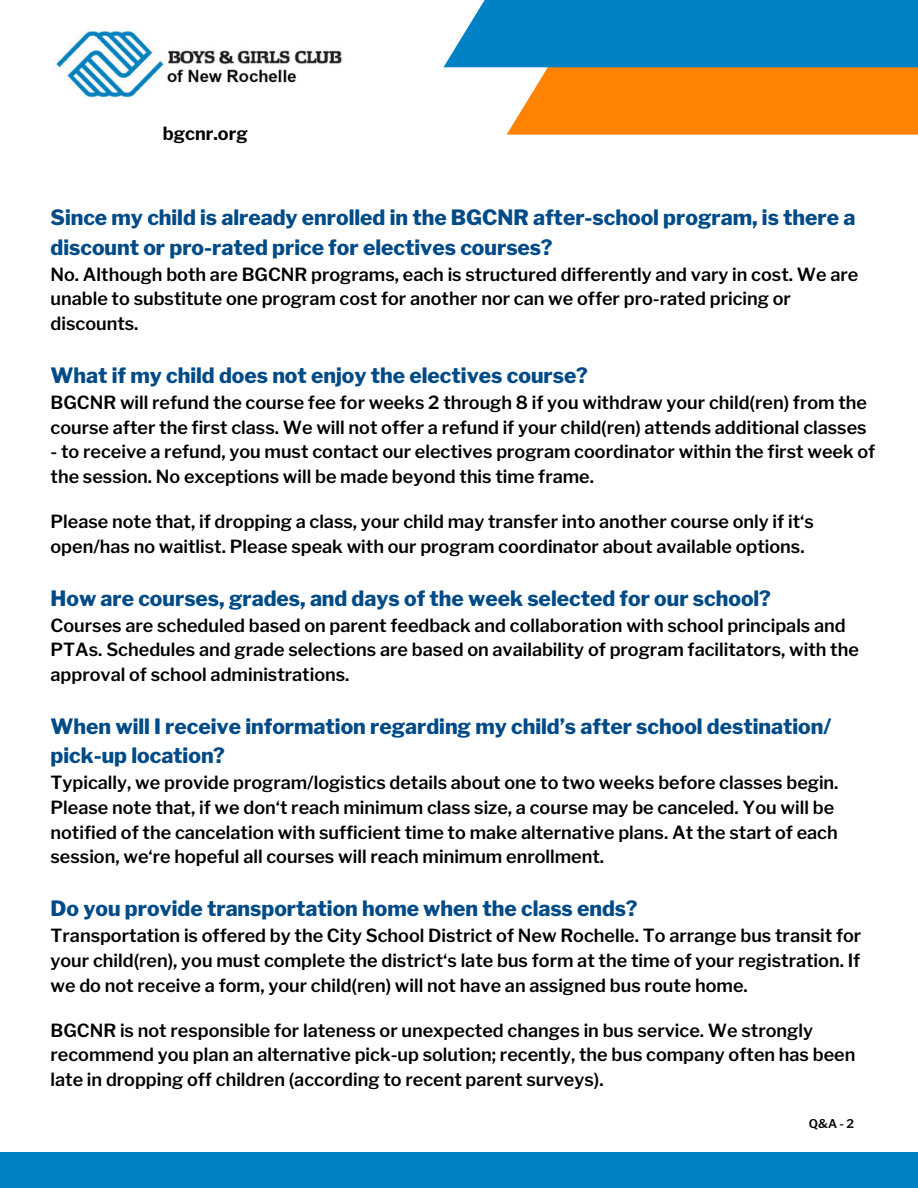
<style>
.page{position:relative;width:918px;height:1188px;background:#fff}
.page>*{position:absolute;margin:0;border:0;box-sizing:border-box;transform-origin:0 0}
.t1{font:800 21px/29.2px "Libre Franklin";color:#004b87}
.t2{font:600 18px/24.8px "Libre Franklin";color:#000}
.t3{font:700 18px "Libre Franklin";color:#000}
.t4{font:600 12px "Libre Franklin";color:#000}
</style>
<div class="page">
<div style="left:0;top:1152px;width:918px;height:36px;background:#0081c6"></div>
<img style="left:56px;top:30px;width:286px;height:68px">
<div style="left:507px;top:67px;width:411px;height:67px;background:#ff8200"></div>
<div style="left:443px;top:0;width:475px;height:67px;background:#0081c6"></div>
<h1 class="t3" style="left:163px;top:123px;width:87px">bgcnr.org</h1>
<p class="t1" style="left:51px;top:203px;width:806px">Since my child is already enrolled in the BGCNR after-school program, is there a discount or pro-rated price for electives courses?</p>
<p class="t2" style="left:51px;top:262px;width:809px">No. Although both are BGCNR programs, each is structured differently and vary in cost. We are unable to substitute one program cost for another nor can we offer pro-rated pricing or discounts.</p>
<p class="t1" style="left:51px;top:361px;width:539px">What if my child does not enjoy the electives course?</p>
<p class="t2" style="left:51px;top:390px;width:818px">BGCNR will refund the course fee for weeks 2 through 8 if you withdraw your child(ren) from the course after the first class. We will not offer a refund if your child(ren) attends additional classes</p>
<p class="t2" style="left:51px;top:439px;width:826px">- to receive a refund, you must contact our electives program coordinator within the first week of the session. No exceptions will be made beyond this time frame.</p>
<p class="t2" style="left:51px;top:509px;width:765px">Please note that, if dropping a class, your child may transfer into another course only if it‘s open/has no waitlist. Please speak with our program coordinator about available options.</p>
<p class="t1" style="left:51px;top:583px;width:722px">How are courses, grades, and days of the week selected for our school?</p>
<p class="t2" style="left:51px;top:613px;width:810px">Courses are scheduled based on parent feedback and collaboration with school principals and<br>PTAs. Schedules and grade selections are based on availability of program facilitators, with the approval of school administrations.</p>
<p class="t1" style="left:51px;top:712px;width:782px">When will I receive information regarding my child’s after school destination/ pick-up location?</p>
<p class="t2" style="left:51px;top:770px;width:790px">Typically, we provide program/logistics details about one to two weeks before classes begin.<br>Please note that, if we don‘t reach minimum class size, a course may be canceled. You will be notified of the cancelation with sufficient time to make alternative plans. At the start of each session, we‘re hopeful all courses will reach minimum enrollment.</p>
<p class="t1" style="left:51px;top:894px;width:589px">Do you provide transportation home when the class ends?</p>
<p class="t2" style="left:51px;top:923px;width:812px;text-align:justify">Transportation is offered by the City School District of New Rochelle. To arrange bus transit for your child(ren), you must complete the district‘s late bus form at the time of your registration. If we do not receive a form, your child(ren) will not have an assigned bus route home.</p>
<p class="t2" style="left:51px;top:1018px;width:806px">BGCNR is not responsible for lateness or unexpected changes in bus service. We strongly recommend you plan an alternative pick-up solution; recently, the bus company often has been late in dropping off children (according to recent parent surveys).</p>
<p class="t4" style="left:809px;top:1116px;width:47px">Q&amp;A-2</p>
</div>
